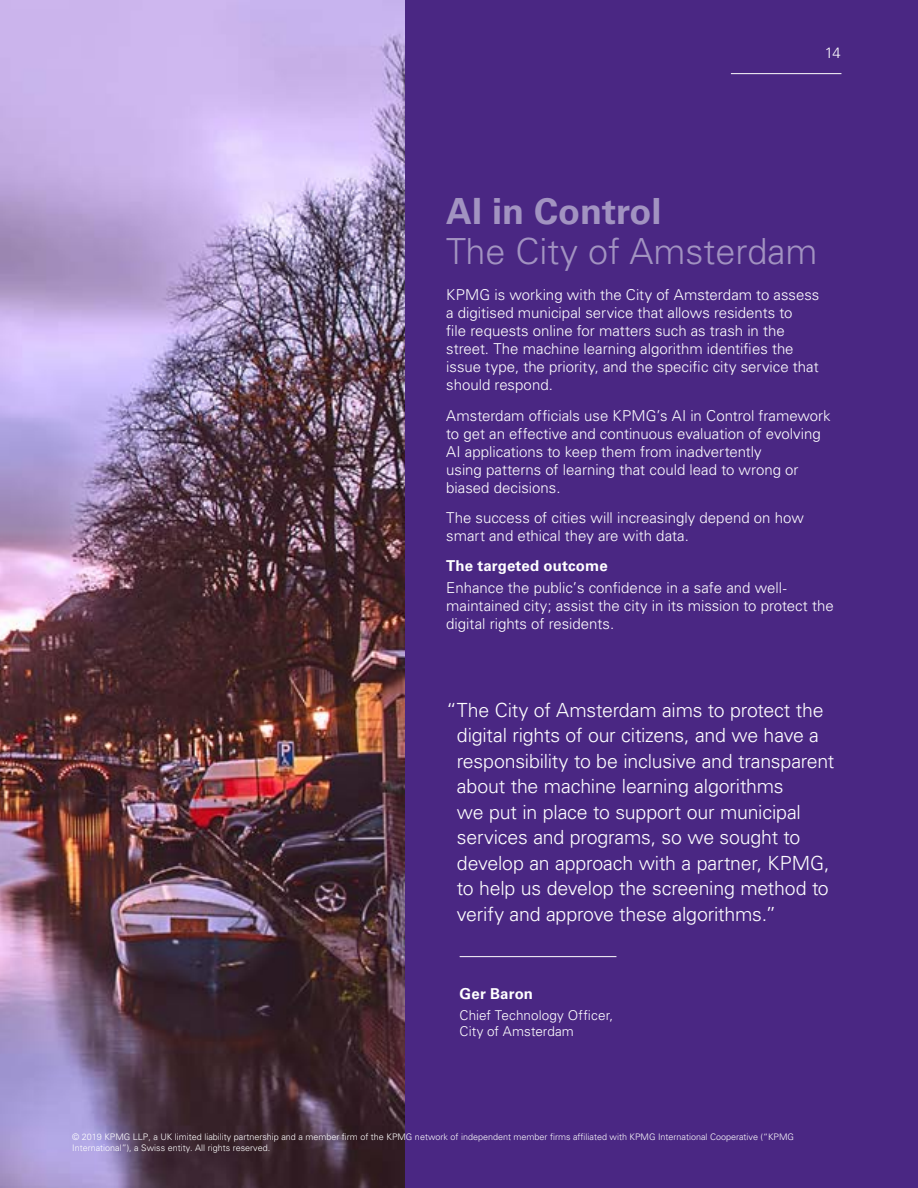
<style>
.page{position:relative;width:918px;height:1188px;background:#fff}
.page>*{position:absolute;margin:0;border:0;box-sizing:border-box;transform-origin:0 0}
.t1{font:300 36px "Univers LT Std";color:#a293c1}
.t2{font:700 36px "Univers LT Std";color:#a293c1}
.t3{font:300 19.5px/25.5px "Univers LT Std";letter-spacing:-.01em;color:#fff}
.t4{font:300 15px/18px "Univers LT Std";color:#fff}
.t5{font:700 15px "Univers LT Std";letter-spacing:.01em;color:#fff}
.t6{font:300 13.5px/16.5px "Univers LT Std";letter-spacing:.005em;color:#fff}
.t7{font:300 9px/10.5px "Univers LT Std";color:#fff}
.s1{font-weight:700}
.s2{font-family:"Minion Pro";font-weight:400}
</style>
<div class="page">
<img style="left:0;top:0;width:406px;height:1188px">
<div style="left:406px;top:0;width:512px;height:1188px;background:#4a2783"></div>
<hr style="left:460px;top:956px;width:156px;height:1px;background:#fff">
<hr style="left:731px;top:73px;width:110px;height:1px;background:#fff">
<p class="t4" style="left:825px;top:44px;width:18px">14</p>
<h1 class="t2" style="left:446px;top:190px;width:217px">AI in Control</h1>
<h1 class="t1" style="left:446px;top:230px;width:373px">The City of Amsterdam</h1>
<p class="t4" style="left:446px;top:286px;width:375px">KPMG is working with the City of Amsterdam to assess a digitised municipal service that allows residents to<br>fle requests online for matters such as trash in the street. The machine learning algorithm identifes the issue type, the priority, and the specifc city service that should respond.</p>
<p class="t4" style="left:446px;top:406px;width:386px">Amsterdam offcials use KPMG’s AI in Control framework to get an effective and continuous evaluation of evolving AI applications to keep them from inadvertently<br>using patterns of learning that could lead to wrong or biased decisions.</p>
<p class="t4" style="left:446px;top:509px;width:359px">The success of cities will increasingly depend on how smart and ethical they are with data.</p>
<p class="t4" style="left:446px;top:554px;width:343px;line-height:22.2px"><span class="s1">The targeted outcome<br></span>Enhance the public’s confdence in a safe and well<span class="s2">-</span></p>
<p class="t4" style="left:446px;top:597px;width:389px">maintained city; assist the city in its mission to protect the digital rights of residents.</p>
<p class="t3" style="left:457px;top:697px;width:379px;text-indent:-11px">“The City of Amsterdam aims to protect the digital rights of our citizens, and we have a responsibility to be inclusive and transparent about the machine learning algorithms<br>we put in place to support our municipal services and programs, so we sought to develop an approach with a partner, KPMG, to help us develop the screening method to verify and approve these algorithms.”</p>
<p class="t5" style="left:460px;top:985px;width:75px">Ger Baron</p>
<p class="t6" style="left:460px;top:1007px;width:155px">Chief Technology Offcer,<br>City of Amsterdam</p>
<p class="t7" style="left:72px;top:1132px;width:723px">© 2019 KPMG LLP, a UK limited liability partnership and a member frm of the KPMG network of independent member frms affliated with KPMG International Cooperative (“KPMG<br>International”), a Swiss entity. All rights reserved.</p>
</div>
